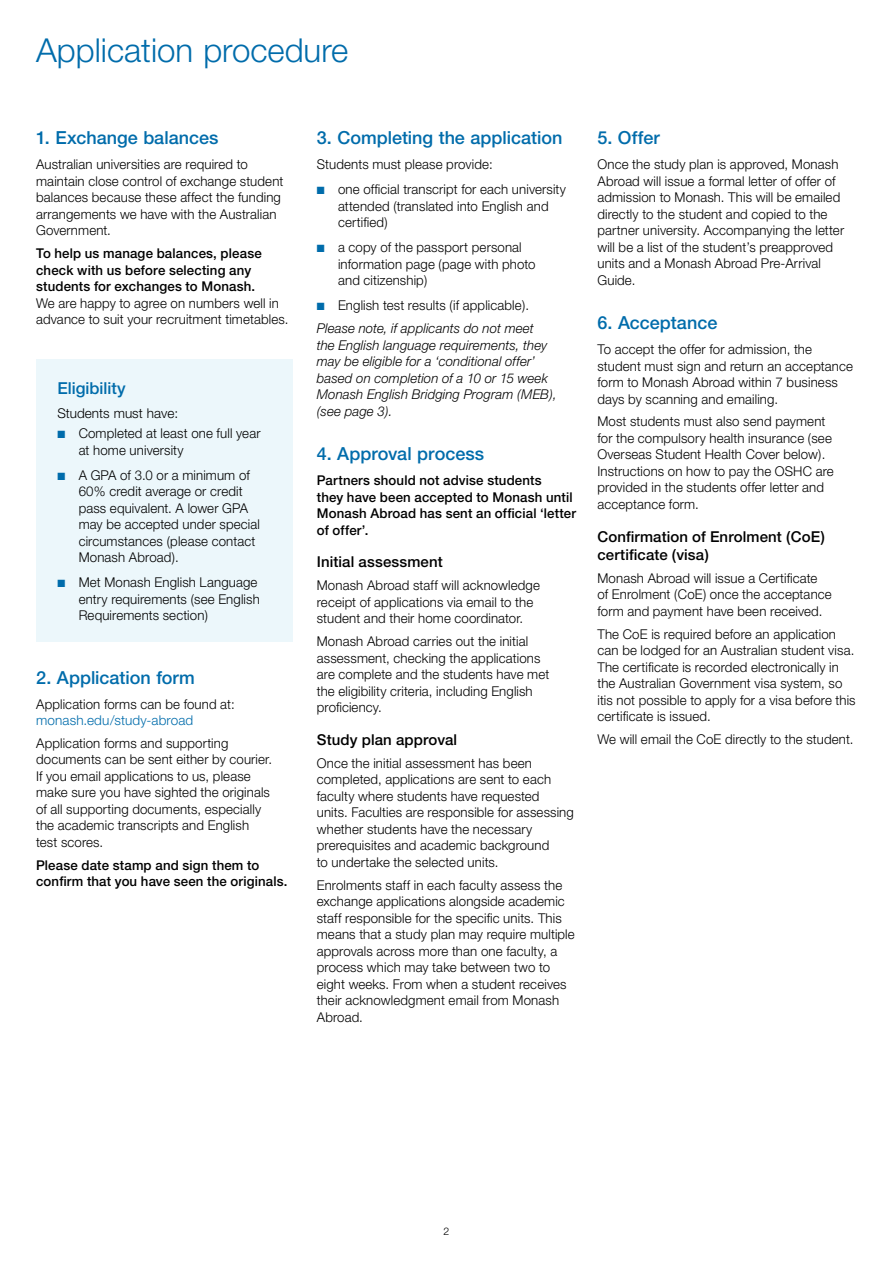
<style>
.page{position:relative;width:893px;height:1263px;background:#fff}
.page>*{position:absolute;margin:0;border:0;box-sizing:border-box;transform-origin:0 0}
.t1{font:300 33px "Helvetica Neue";color:#006cab}
.t2{font:500 18px "Helvetica Neue";color:#006cab}
.t3{font:500 16.5px "Helvetica Neue";color:#006cab}
.t4{font:500 15px/18px "Helvetica Neue";letter-spacing:.005em;color:#000}
.t5{font:300 13.5px/16.5px "Helvetica Neue";letter-spacing:.01em;color:#000}
.t6{font:500 13.5px/16.5px "Helvetica Neue";letter-spacing:.01em;color:#000}
.t7{font:italic 300 13.5px/16.5px "Helvetica Neue";letter-spacing:.01em;color:#000}
.t8{font:300 13.5px "Helvetica Neue";letter-spacing:.01em;color:#006cab}
.t9{font:300 10.5px "Helvetica Neue";color:#000}
.s1{color:#006cab}
.s2{font-style:italic}
</style>
<div class="page">
<div style="left:36px;top:359px;width:257px;height:282px;background:#ecf7fb"></div>
<h1 class="t1" style="left:36px;top:30px;width:314px">Application procedure</h1>
<h2 class="t2" style="left:36px;top:127px;width:184px">1. Exchange balances</h2>
<p class="t5" style="left:36px;top:156px;width:249px">Australian universities are required to maintain close control of exchange student balances because these affect the funding arrangements we have with the Australian Government.</p>
<p class="t6" style="left:36px;top:245px;width:227px">To help us manage balances, please check with us before selecting any students for exchanges to Monash.</p>
<p class="t5" style="left:36px;top:294px;width:254px">We are happy to agree on numbers well in advance to suit your recruitment timetables.</p>
<p class="t3" style="left:57px;top:378px;width:70px">Eligibility</p>
<p class="t5" style="left:57px;top:405px;width:122px">Students must have:</p>
<p class="t5" style="left:79px;top:425px;width:183px;text-indent:-21px"><span class="s1">■</span> Completed at least one full year at home university</p>
<p class="t5" style="left:79px;top:466px;width:183px;text-indent:-21px"><span class="s1">■</span> A GPA of 3.0 or a minimum of<br>60% credit average or credit pass equivalent. A lower GPA may be accepted under special circumstances (please contact<br>Monash Abroad).</p>
<p class="t5" style="left:79px;top:574px;width:183px;text-indent:-21px"><span class="s1">■</span> Met Monash English Language entry requirements (see English<br>Requirements section)</p>
<h2 class="t2" style="left:36px;top:666px;width:160px">2. Application form</h2>
<p class="t5" style="left:36px;top:695px;width:200px">Application forms can be found at:</p>
<p class="t8" style="left:36px;top:712px;width:159px">monash.edu/study-abroad</p>
<p class="t5" style="left:36px;top:734px;width:238px">Application forms and supporting documents can be sent either by courier.<br>If you email applications to us, please make sure you have sighted the originals of all supporting documents, especially the academic transcripts and English test scores.</p>
<p class="t6" style="left:36px;top:857px;width:253px">Please date stamp and sign them to confirm that you have seen the originals.</p>
<h2 class="t2" style="left:317px;top:127px;width:247px">3. Completing the application</h2>
<p class="t5" style="left:317px;top:156px;width:178px">Students must please provide:</p>
<p class="t5" style="left:338px;top:181px;width:229px;text-indent:-21px"><span class="s1">■</span> one official transcript for each university attended (translated into English and certified)</p>
<p class="t5" style="left:338px;top:239px;width:199px;text-indent:-21px"><span class="s1">■</span> a copy of the passport personal information page (page with photo and citizenship)</p>
<p class="t5" style="left:317px;top:294px;width:218px;line-height:23px"><span class="s1">■</span> English test results (if applicable).<br><span class="s2">Please note, if applicants do not meet</span></p>
<p class="t7" style="left:317px;top:336px;width:242px">the English language requirements, they may be eligible for a ‘conditional offer’ based on completion of a 10 or 15 week Monash English Bridging Program (MEB), (see page 3).</p>
<h2 class="t2" style="left:317px;top:443px;width:169px">4. Approval process</h2>
<p class="t6" style="left:317px;top:472px;width:261px">Partners should not advise students<br>they have been accepted to Monash until<br>Monash Abroad has sent an official ‘letter of offer’.</p>
<p class="t4" style="left:317px;top:553px;width:128px">Initial assessment</p>
<p class="t5" style="left:317px;top:577px;width:225px">Monash Abroad staff will acknowledge receipt of applications via email to the student and their home coordinator.</p>
<p class="t5" style="left:317px;top:633px;width:234px">Monash Abroad carries out the initial assessment, checking the applications are complete and the students have met the eligibility criteria, including English proficiency.</p>
<p class="t4" style="left:317px;top:730px;width:142px">Study plan approval</p>
<p class="t5" style="left:317px;top:755px;width:259px">Once the initial assessment has been completed, applications are sent to each faculty where students have requested units. Faculties are responsible for assessing whether students have the necessary prerequisites and academic background<br>to undertake the selected units.</p>
<p class="t5" style="left:317px;top:876px;width:259px">Enrolments staff in each faculty assess the exchange applications alongside academic staff responsible for the specific units. This means that a study plan may require multiple approvals across more than one faculty, a process which may take between two to eight weeks. From when a student receives their acknowledgment email from Monash Abroad.</p>
<h2 class="t2" style="left:597px;top:127px;width:64px">5. Offer</h2>
<p class="t5" style="left:597px;top:156px;width:248px">Once the study plan is approved, Monash Abroad will issue a formal letter of offer of admission to Monash. This will be emailed directly to the student and copied to the partner university. Accompanying the letter will be a list of the student’s preapproved units and a Monash Abroad Pre-Arrival Guide.</p>
<h2 class="t2" style="left:597px;top:312px;width:121px">6. Acceptance</h2>
<p class="t5" style="left:597px;top:341px;width:257px">To accept the offer for admission, the student must sign and return an acceptance form to Monash Abroad within 7 business days by scanning and emailing.</p>
<p class="t5" style="left:597px;top:413px;width:238px">Most students must also send payment for the compulsory health insurance (see Overseas Student Health Cover below).<br>Instructions on how to pay the OSHC are provided in the students offer letter and acceptance form.</p>
<p class="t4" style="left:597px;top:527px;width:229px">Confirmation of Enrolment (CoE) certificate (visa)</p>
<p class="t5" style="left:597px;top:569px;width:236px">Monash Abroad will issue a Certificate<br>of Enrolment (CoE) once the acceptance form and payment have been received.</p>
<p class="t5" style="left:597px;top:625px;width:260px">The CoE is required before an application can be lodged for an Australian student visa.<br>The certificate is recorded electronically in the Australian Government visa system, so itis not possible to apply for a visa before this certificate is issued.</p>
<p class="t5" style="left:597px;top:731px;width:257px">We will email the CoE directly to the student.</p>
<p class="t9" style="left:444px;top:1225px;width:7px">2</p>
</div>
